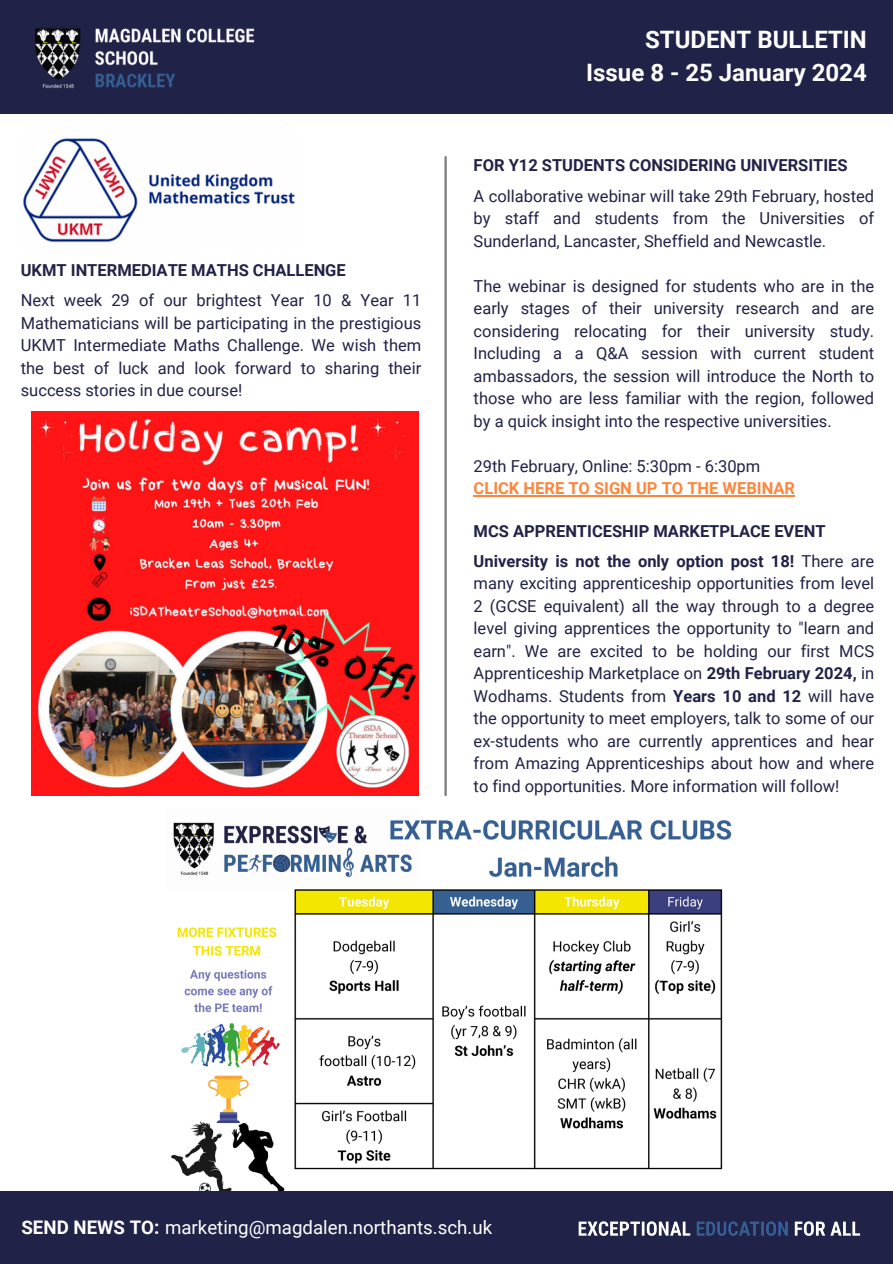
<style>
.page{position:relative;width:893px;height:1264px;background:#fff}
.page>*{position:absolute;margin:0;border:0;box-sizing:border-box;transform-origin:0 0}
.t1{font:700 24px/32.7px "Roboto";color:#fff;text-align:right}
.t2{font:18.75px "Roboto";color:#fff}
.t3{font:16.5px/22.5px "Roboto";color:#212247;text-align:justify}
.t4{font:700 16.5px "Roboto";color:#212247}
.t5{font:700 16.5px "Roboto";color:#ff853a}
.s1{font-weight:700}
</style>
<div class="page">
<img style="left:23px;top:138px;width:272px;height:105px">
<div style="left:0;top:0;width:892px;height:114px;background:#212247"></div>
<img style="left:34px;top:28px;width:221px;height:61px">
<hr style="left:444px;top:156px;width:2px;height:639px;background:#7c7a78">
<img style="left:171px;top:820px;width:560px;height:370px">
<img style="left:31px;top:411px;width:387px;height:384px">
<hr style="left:473px;top:495px;width:321px;height:1px;background:#ff853a">
<div style="left:0;top:1190px;width:892px;height:73px;background:#212247"></div>
<img style="left:578px;top:1221px;width:283px;height:15px">
<p class="t4" style="left:21px;top:261px;width:326px">UKMT INTERMEDIATE MATHS CHALLENGE</p>
<h4 class="t3" style="left:21px;top:289px;width:402px">Next week 29 of our brightest Year 10 &amp; Year 11<br>Mathematicians will be participating in the prestigious UKMT Intermediate Maths Challenge. We wish them the best of luck and look forward to sharing their success stories in due course!</h4>
<p class="t1" style="left:586px;top:23px;width:282px">STUDENT BULLETIN<br>Issue 8 - 25 January 2024</p>
<p class="t4" style="left:473px;top:156px;width:375px">FOR Y12 STUDENTS CONSIDERING UNIVERSITIES</p>
<p class="t3" style="left:473px;top:185px;width:402px">A collaborative webinar will take 29th February, hosted by staff and students from the Universities of Sunderland, Lancaster, Sheffield and Newcastle.</p>
<p class="t3" style="left:473px;top:275px;width:402px">The webinar is designed for students who are in the early stages of their university research and are considering relocating for their university study.<br>Including a a Q&amp;A session with current student ambassadors, the session will introduce the North to those who are less familiar with the region, followed by a quick insight into the respective universities.</p>
<p class="t3" style="left:473px;top:455px;width:288px">29th February, Online: 5:30pm - 6:30pm</p>
<h4 class="t5" style="left:473px;top:479px;width:323px">CLICK HERE TO SIGN UP TO THE WEBINAR</h4>
<p class="t4" style="left:473px;top:521px;width:353px">MCS APPRENTICESHIP MARKETPLACE EVENT</p>
<p class="t3" style="left:473px;top:550px;width:402px"><span class="s1">University is not the only option post 18!</span> There are many exciting apprenticeship opportunities from level 2 (GCSE equivalent) all the way through to a degree level giving apprentices the opportunity to "learn and earn". We are excited to be holding our first MCS Apprenticeship Marketplace on <span class="s1">29th February 2024,</span> in Wodhams. Students from <span class="s1">Years 10 and 12</span> will have the opportunity to meet employers, talk to some of our ex-students who are currently apprentices and hear from Amazing Apprenticeships about how and where to find opportunities. More information will follow!</p>
<h3 class="t2" style="left:21px;top:1216px;width:472px"><span class="s1">SEND NEWS TO:</span> marketing@magdalen.northants.sch.uk</h3>
</div>
